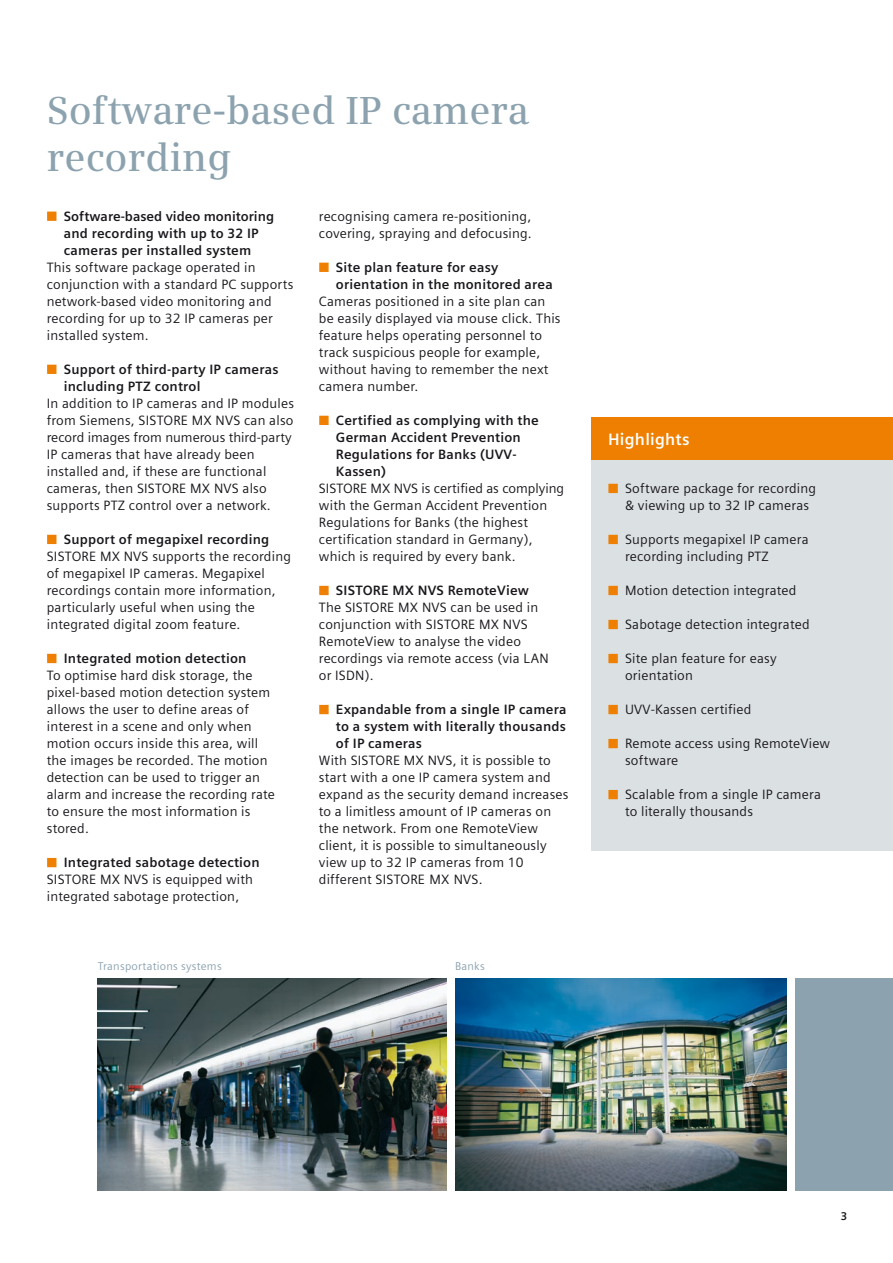
<style>
.page{position:relative;width:893px;height:1263px;background:#fff}
.page>*{position:absolute;margin:0;border:0;box-sizing:border-box;transform-origin:0 0}
.t1{font:600 39px/46.8px "Siemens Serif";color:#8ca3af}
.t2{font:700 16.5px "Siemens Sans";letter-spacing:.015em;color:#fff}
.t3{font:13.5px/17px "Siemens Sans";letter-spacing:.015em;color:#1a171c}
.t4{font:700 13.5px/17px "Siemens Sans";letter-spacing:.015em;color:#1a171c}
.t5{font:11.25px "Siemens Sans";letter-spacing:.02em;color:#8ca3af}
.t6{font:700 11.25px "Siemens Sans";color:#1a171c}
</style>
<div class="page">
<div style="left:47px;top:212px;width:9px;height:9px;border:2px solid #ee7f00"></div>
<div style="left:47px;top:365px;width:9px;height:9px;border:2px solid #ee7f00"></div>
<div style="left:47px;top:535px;width:9px;height:9px;border:2px solid #ee7f00"></div>
<div style="left:47px;top:654px;width:9px;height:9px;border:2px solid #ee7f00"></div>
<div style="left:47px;top:858px;width:9px;height:9px;border:2px solid #ee7f00"></div>
<div style="left:319px;top:263px;width:10px;height:9px;border:2px solid #ee7f00"></div>
<div style="left:319px;top:416px;width:10px;height:9px;border:2px solid #ee7f00"></div>
<div style="left:319px;top:586px;width:10px;height:9px;border:2px solid #ee7f00"></div>
<div style="left:319px;top:705px;width:10px;height:9px;border:2px solid #ee7f00"></div>
<div style="left:591px;top:459px;width:302px;height:391px;background:#dbe0e3"></div>
<div style="left:591px;top:417px;width:302px;height:42px;background:#ee7f00"></div>
<div style="left:608px;top:484px;width:10px;height:9px;border:2px solid #ee7f00"></div>
<div style="left:608px;top:535px;width:10px;height:9px;border:2px solid #ee7f00"></div>
<div style="left:608px;top:586px;width:10px;height:9px;border:2px solid #ee7f00"></div>
<div style="left:608px;top:620px;width:10px;height:9px;border:2px solid #ee7f00"></div>
<div style="left:608px;top:654px;width:10px;height:9px;border:2px solid #ee7f00"></div>
<div style="left:608px;top:705px;width:10px;height:9px;border:2px solid #ee7f00"></div>
<div style="left:608px;top:739px;width:10px;height:9px;border:2px solid #ee7f00"></div>
<div style="left:608px;top:790px;width:10px;height:9px;border:2px solid #ee7f00"></div>
<img style="left:455px;top:978px;width:332px;height:213px">
<img style="left:98px;top:978px;width:348px;height:213px">
<div style="left:795px;top:978px;width:98px;height:213px;background:#8ca3af"></div>
<svg style="left:48px;top:212px;width:8px;height:8px"></svg>
<svg style="left:48px;top:365px;width:8px;height:8px"></svg>
<svg style="left:48px;top:535px;width:8px;height:8px"></svg>
<svg style="left:48px;top:654px;width:8px;height:8px"></svg>
<svg style="left:48px;top:858px;width:8px;height:8px"></svg>
<svg style="left:320px;top:263px;width:8px;height:8px"></svg>
<svg style="left:320px;top:416px;width:8px;height:8px"></svg>
<svg style="left:320px;top:586px;width:8px;height:8px"></svg>
<svg style="left:320px;top:705px;width:8px;height:8px"></svg>
<svg style="left:609px;top:484px;width:8px;height:8px"></svg>
<svg style="left:609px;top:535px;width:8px;height:8px"></svg>
<svg style="left:609px;top:586px;width:8px;height:8px"></svg>
<svg style="left:609px;top:620px;width:8px;height:8px"></svg>
<svg style="left:609px;top:654px;width:8px;height:8px"></svg>
<svg style="left:609px;top:705px;width:8px;height:8px"></svg>
<svg style="left:609px;top:739px;width:8px;height:8px"></svg>
<svg style="left:609px;top:790px;width:8px;height:8px"></svg>
<h1 class="t1" style="left:47px;top:87px;width:484px">Software-based IP camera recording</h1>
<p class="t4" style="left:64px;top:208px;width:212px">Software-based video monitoring and recording with up to 32 IP cameras per installed system</p>
<p class="t3" style="left:47px;top:259px;width:248px">This software package operated in conjunction with a standard PC supports network-based video monitoring and recording for up to 32 IP cameras per installed system.</p>
<p class="t4" style="left:64px;top:361px;width:216px">Support of third-party IP cameras including PTZ control</p>
<p class="t3" style="left:47px;top:395px;width:249px">In addition to IP cameras and IP modules from Siemens, SISTORE MX NVS can also record images from numerous third-party IP cameras that have already been installed and, if these are functional cameras, then SISTORE MX NVS also supports PTZ control over a network.</p>
<p class="t4" style="left:64px;top:531px;width:207px">Support of megapixel recording</p>
<p class="t3" style="left:47px;top:548px;width:246px">SISTORE MX NVS supports the recording of megapixel IP cameras. Megapixel recordings contain more information, particularly useful when using the integrated digital zoom feature.</p>
<p class="t4" style="left:64px;top:650px;width:184px">Integrated motion detection</p>
<p class="t3" style="left:47px;top:667px;width:230px">To optimise hard disk storage, the pixel-based motion detection system allows the user to define areas of interest in a scene and only when motion occurs inside this area, will the images be recorded. The motion detection can be used to trigger an alarm and increase the recording rate to ensure the most information is stored.</p>
<p class="t4" style="left:64px;top:854px;width:197px">Integrated sabotage detection</p>
<p class="t3" style="left:47px;top:871px;width:208px">SISTORE MX NVS is equipped with integrated sabotage protection,</p>
<p class="t3" style="left:319px;top:208px;width:214px">recognising camera re-positioning, covering, spraying and defocusing.</p>
<p class="t4" style="left:336px;top:259px;width:219px">Site plan feature for easy orientation in the monitored area</p>
<p class="t3" style="left:319px;top:293px;width:243px">Cameras positioned in a site plan can be easily displayed via mouse click. This feature helps operating personnel to track suspicious people for example, without having to remember the next camera number.</p>
<p class="t4" style="left:336px;top:412px;width:204px">Certified as complying with the<br>German Accident Prevention<br>Regulations for Banks (UVV-<br>Kassen)</p>
<p class="t3" style="left:319px;top:480px;width:247px">SISTORE MX NVS is certified as complying with the German Accident Prevention Regulations for Banks (the highest certification standard in Germany), which is required by every bank.</p>
<p class="t4" style="left:336px;top:582px;width:194px">SISTORE MX NVS RemoteView</p>
<p class="t3" style="left:319px;top:599px;width:231px">The SISTORE MX NVS can be used in conjunction with SISTORE MX NVS<br>RemoteView to analyse the video recordings via remote access (via LAN or ISDN).</p>
<p class="t4" style="left:336px;top:701px;width:232px;text-align:justify">Expandable from a single IP camera to a system with literally thousands of IP cameras</p>
<p class="t3" style="left:319px;top:752px;width:251px">With SISTORE MX NVS, it is possible to start with a one IP camera system and expand as the security demand increases to a limitless amount of IP cameras on the network. From one RemoteView client, it is possible to simultaneously view up to 32 IP cameras from 10 different SISTORE MX NVS.</p>
<p class="t5" style="left:98px;top:959px;width:125px">Transportations systems</p>
<p class="t5" style="left:455px;top:959px;width:31px">Banks</p>
<p class="t2" style="left:608px;top:430px;width:83px">Highlights</p>
<p class="t3" style="left:625px;top:480px;width:193px">Software package for recording &amp; viewing up to 32 IP cameras</p>
<p class="t3" style="left:625px;top:531px;width:185px">Supports megapixel IP camera recording including PTZ</p>
<p class="t3" style="left:625px;top:582px;width:173px">Motion detection integrated</p>
<p class="t3" style="left:625px;top:616px;width:186px">Sabotage detection integrated</p>
<p class="t3" style="left:625px;top:650px;width:153px">Site plan feature for easy orientation</p>
<p class="t3" style="left:625px;top:701px;width:128px">UVV-Kassen certified</p>
<p class="t3" style="left:625px;top:735px;width:207px">Remote access using RemoteView software</p>
<p class="t3" style="left:625px;top:786px;width:197px">Scalable from a single IP camera to literally thousands</p>
<p class="t6" style="left:841px;top:1210px;width:8px">3</p>
</div>
